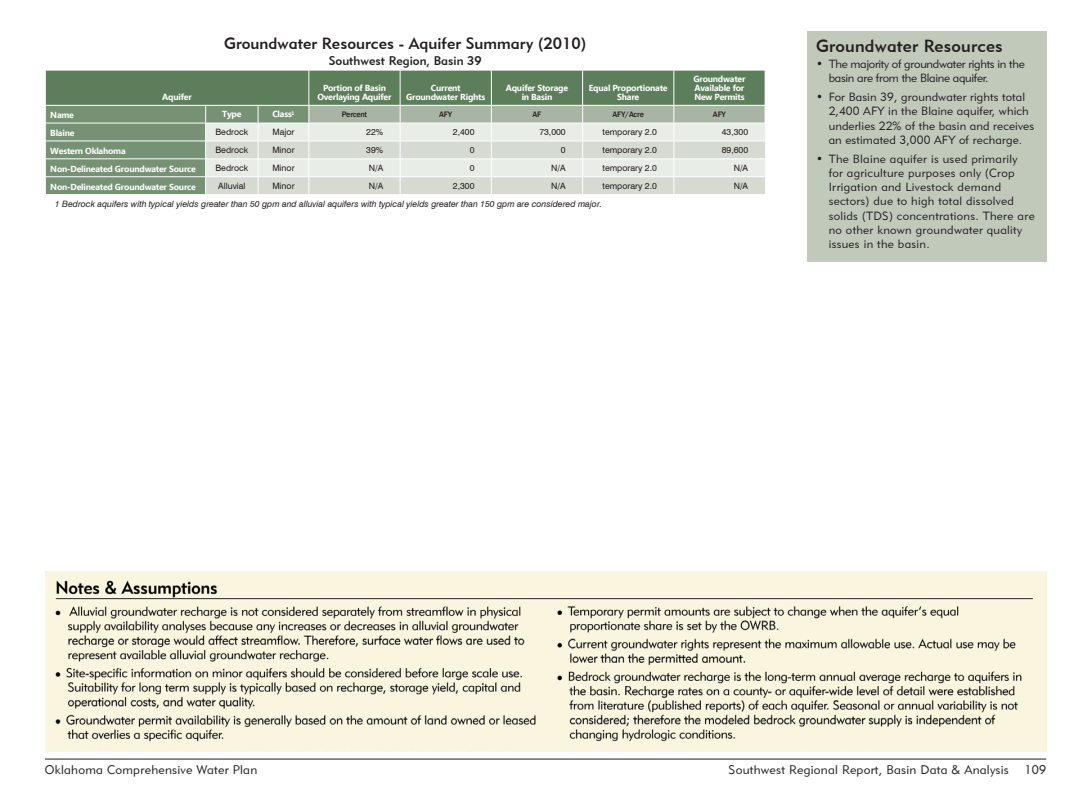
<style>
.page{position:relative;width:1080px;height:810px;background:#fff}
.page>*{position:absolute;margin:0;border:0;box-sizing:border-box;transform-origin:0 0}
.t1{font:17.5px "Geometric 415 BT Medium A";letter-spacing:.01em;color:#231f20}
.FIGURE_TITLE{font:16.25px "Geometric 415 BT Medium A";color:#231f20}
.t2{font:12.5px "Geometric 415 BT Lite A";letter-spacing:.02em;color:#231f20}
.REGION_BASIN__FIGURE{font:12.5px "Geometric 415 BT Medium A";color:#231f20}
.t3{font:11.88px/14.2px "Geometric 415 BT Lite A";letter-spacing:.025em;color:#231f20}
.t4{font:11.88px/14.2px "Geometric 415 BT Lite A";letter-spacing:-.025em;color:#231f20}
.TABLE_HEAD_WHITE_CTR{font:700 8.75px/9.4px "Ebrima";letter-spacing:-.025em;color:#fff;text-align:center}
.TABLE_FOOTNOTES{font:italic 8.75px "Swiss 721 BT";color:#231f20}
.TABLE_BODY_BLACK_RIG{font:8.75px "Swiss 721 BT";color:#231f20}
.TABLE_HEAD__WHITE_LE{font:700 8.75px "Ebrima";letter-spacing:-.025em;color:#fff}
.TABLE_BODY_BLACK_CTR{font:8.75px "Swiss 721 BT";color:#231f20}
.TABLE_HEAD_BLACK_CTR{font:500 8.12px "Franklin Gothic";letter-spacing:-.025em;color:#231f20}
</style>
<div class="page">
<hr style="left:45px;top:759px;width:1001px;height:1px;background:#231f20">
<div style="left:807px;top:32px;width:239px;height:230px;background:#c1c9bb"></div>
<svg style="left:45px;top:70px;width:720px;height:125px;background:#a7b8a5"></svg>
<hr style="left:45px;top:123px;width:161px;height:1px;background:#fff">
<img style="left:45px;top:571px;width:1001px;height:180px">
<p class="FIGURE_TITLE" style="left:224px;top:33px;width:364px">Groundwater Resources - Aquifer Summary (2010)</p>
<p class="REGION_BASIN__FIGURE" style="left:329px;top:53px;width:154px">Southwest Region, Basin 39</p>
<p class="TABLE_HEAD_WHITE_CTR" style="left:162px;top:93px;width:31px">Aquifer</p>
<p class="TABLE_HEAD_WHITE_CTR" style="left:317px;top:84px;width:76px">Portion of Basin<br>Overlaying Aquifer</p>
<p class="TABLE_HEAD_WHITE_CTR" style="left:406px;top:84px;width:81px">Current<br>Groundwater Rights</p>
<p class="TABLE_HEAD_WHITE_CTR" style="left:506px;top:84px;width:64px">Aquifer Storage in Basin</p>
<p class="TABLE_HEAD_WHITE_CTR" style="left:589px;top:84px;width:80px">Equal Proportionate<br>Share</p>
<p class="TABLE_HEAD_WHITE_CTR" style="left:693px;top:74px;width:54px;text-align:left">Groundwater<br>Available for<br>New Permits</p>
<p class="TABLE_HEAD__WHITE_LE" style="left:50px;top:108px;width:25px">Name</p>
<p class="TABLE_HEAD_WHITE_CTR" style="left:222px;top:110px;width:21px">Type</p>
<p class="TABLE_HEAD_WHITE_CTR" style="left:272px;top:110px;width:24px">Class<sup>1</sup></p>
<p class="TABLE_HEAD_BLACK_CTR" style="left:342px;top:110px;width:27px">Percent</p>
<p class="TABLE_HEAD_BLACK_CTR" style="left:439px;top:110px;width:15px">AFY</p>
<p class="TABLE_HEAD_BLACK_CTR" style="left:533px;top:110px;width:10px">AF</p>
<p class="TABLE_HEAD_BLACK_CTR" style="left:613px;top:110px;width:33px">AFY/Acre</p>
<p class="TABLE_HEAD_BLACK_CTR" style="left:713px;top:110px;width:15px">AFY</p>
<p class="TABLE_HEAD__WHITE_LE" style="left:50px;top:126px;width:26px">Blaine</p>
<p class="TABLE_BODY_BLACK_CTR" style="left:215px;top:127px;width:34px">Bedrock</p>
<p class="TABLE_BODY_BLACK_CTR" style="left:272px;top:127px;width:24px">Major</p>
<p class="TABLE_BODY_BLACK_RIG" style="left:366px;top:127px;width:19px">22%</p>
<p class="TABLE_BODY_BLACK_RIG" style="left:453px;top:127px;width:23px">2,400</p>
<p class="TABLE_BODY_BLACK_RIG" style="left:539px;top:127px;width:28px">73,000</p>
<p class="TABLE_BODY_BLACK_RIG" style="left:603px;top:127px;width:56px">temporary 2.0</p>
<p class="TABLE_BODY_BLACK_RIG" style="left:722px;top:127px;width:28px">43,300</p>
<p class="TABLE_HEAD__WHITE_LE" style="left:50px;top:144px;width:77px">Western Oklahoma</p>
<p class="TABLE_BODY_BLACK_CTR" style="left:215px;top:145px;width:34px">Bedrock</p>
<p class="TABLE_BODY_BLACK_CTR" style="left:272px;top:145px;width:24px">Minor</p>
<p class="TABLE_BODY_BLACK_RIG" style="left:366px;top:145px;width:19px">39%</p>
<p class="TABLE_BODY_BLACK_RIG" style="left:470px;top:145px;width:6px">0</p>
<p class="TABLE_BODY_BLACK_RIG" style="left:561px;top:145px;width:6px">0</p>
<p class="TABLE_BODY_BLACK_RIG" style="left:603px;top:145px;width:56px">temporary 2.0</p>
<p class="TABLE_BODY_BLACK_RIG" style="left:722px;top:145px;width:28px">89,600</p>
<p class="TABLE_HEAD__WHITE_LE" style="left:50px;top:162px;width:147px">Non-Delineated Groundwater Source</p>
<p class="TABLE_BODY_BLACK_CTR" style="left:215px;top:163px;width:34px">Bedrock</p>
<p class="TABLE_BODY_BLACK_CTR" style="left:272px;top:163px;width:24px">Minor</p>
<p class="TABLE_BODY_BLACK_RIG" style="left:369px;top:163px;width:16px">N/A</p>
<p class="TABLE_BODY_BLACK_RIG" style="left:470px;top:163px;width:6px">0</p>
<p class="TABLE_BODY_BLACK_RIG" style="left:551px;top:163px;width:16px">N/A</p>
<p class="TABLE_BODY_BLACK_RIG" style="left:603px;top:163px;width:56px">temporary 2.0</p>
<p class="TABLE_BODY_BLACK_RIG" style="left:734px;top:163px;width:16px">N/A</p>
<p class="TABLE_HEAD__WHITE_LE" style="left:50px;top:180px;width:147px">Non-Delineated Groundwater Source</p>
<p class="TABLE_BODY_BLACK_CTR" style="left:218px;top:181px;width:29px">Alluvial</p>
<p class="TABLE_BODY_BLACK_CTR" style="left:272px;top:181px;width:24px">Minor</p>
<p class="TABLE_BODY_BLACK_RIG" style="left:369px;top:181px;width:16px">N/A</p>
<p class="TABLE_BODY_BLACK_RIG" style="left:453px;top:181px;width:23px">2,300</p>
<p class="TABLE_BODY_BLACK_RIG" style="left:551px;top:181px;width:16px">N/A</p>
<p class="TABLE_BODY_BLACK_RIG" style="left:603px;top:181px;width:56px">temporary 2.0</p>
<p class="TABLE_BODY_BLACK_RIG" style="left:734px;top:181px;width:16px">N/A</p>
<p class="TABLE_FOOTNOTES" style="left:55px;top:198px;width:549px">1 Bedrock aquifers with typical yields greater than 50 gpm and alluvial aquifers with typical yields greater than 150 gpm are considered major.</p>
<p class="t1" style="left:816px;top:35px;width:188px">Groundwater Resources</p>
<p class="t4" style="left:829px;top:57px;width:198px;text-indent:-12px">• The majority of groundwater rights in the basin are from the Blaine aquifer.</p>
<p class="t3" style="left:829px;top:90px;width:207px;text-indent:-12px">• For Basin 39, groundwater rights total 2,400 AFY in the Blaine aquifer, which underlies 22% of the basin and receives an estimated 3,000 AFY of recharge.</p>
<p class="t3" style="left:829px;top:151px;width:208px;text-indent:-12px">• The Blaine aquifer is used primarily for agriculture purposes only (Crop Irrigation and Livestock demand sectors) due to high total dissolved solids (TDS) concentrations. There are no other known groundwater quality issues in the basin.</p>
<p class="t2" style="left:45px;top:762px;width:214px">Oklahoma Comprehensive Water Plan</p>
<p class="t2" style="left:729px;top:762px;width:319px">Southwest Regional Report, Basin Data &amp; Analysis 109</p>
</div>
